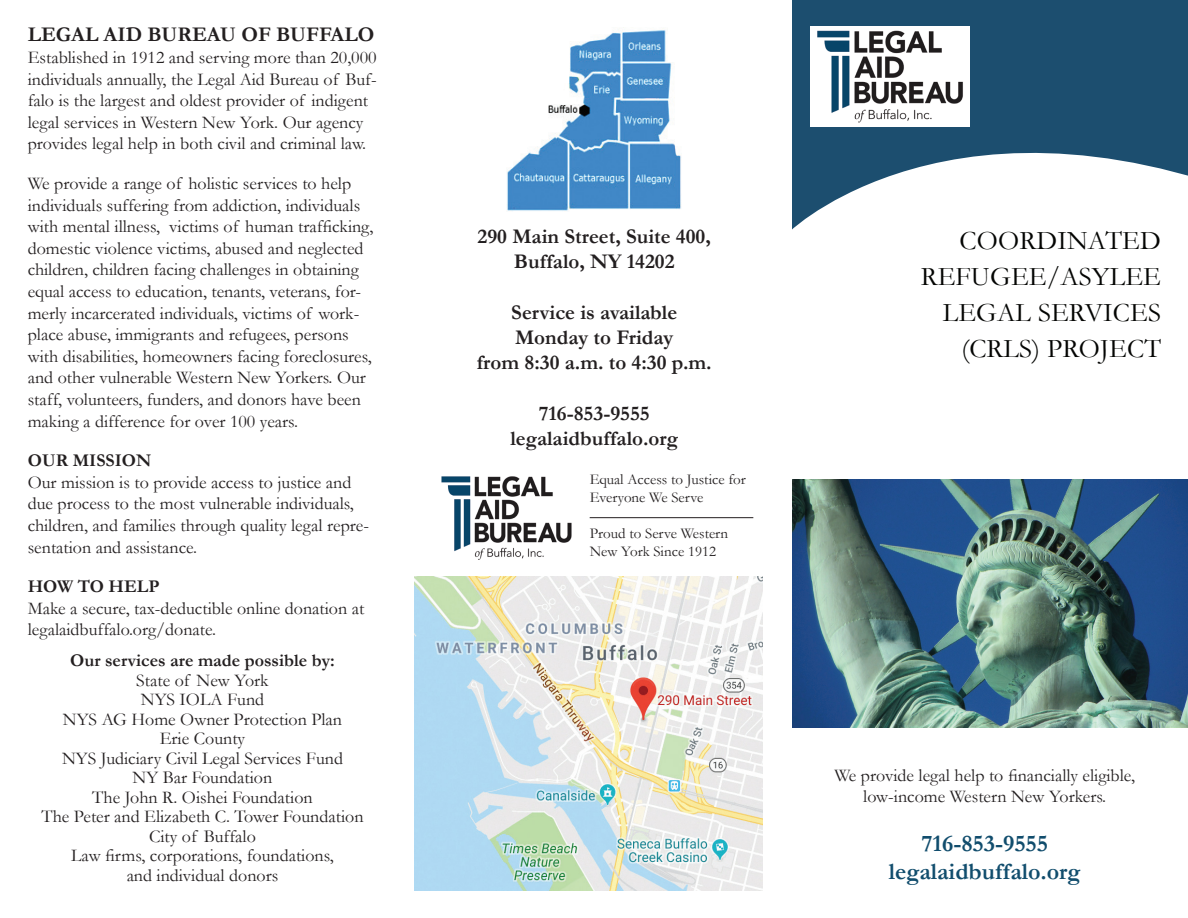
<style>
.page{position:relative;width:1188px;height:918px;background:#fff}
.page>*{position:absolute;margin:0;border:0;box-sizing:border-box;transform-origin:0 0}
.t1{font:27px/36px "Garamond";letter-spacing:.005em;color:#040503;text-align:right}
.t2{font:700 24px/28.8px "Garamond";color:#114d6d;text-align:center}
.t3{font:700 21px/25.2px "Garamond";color:#231f20;text-align:center}
.t4{font:18px/21.6px "Garamond";color:#231f20}
.t5{font:700 18px "Garamond";color:#231f20}
.t6{font:15px/18px "Garamond";color:#231f20}
</style>
<div class="page">
<svg style="left:792px;top:0;width:396px;height:230px;fill:#1c4e6f"></svg>
<img style="left:810px;top:27px;width:160px;height:99px">
<img style="left:507px;top:27px;width:174px;height:184px">
<img style="left:441px;top:476px;width:131px;height:84px">
<hr style="left:590px;top:517px;width:163px;height:1px;background:#231f20">
<img style="left:415px;top:576px;width:347px;height:314px">
<img style="left:792px;top:480px;width:396px;height:247px">
<p class="t3" style="left:28px;top:22px;width:348px">LEGAL AID BUREAU OF BUFFALO</p>
<p class="t4" style="left:28px;top:46px;width:350px">Established in 1912 and serving more than 20,000 individuals annually, the Legal Aid Bureau of Buf&shy;falo is the largest and oldest provider of indigent legal services in Western New York. Our agency provides legal help in both civil and criminal law.</p>
<p class="t4" style="left:28px;top:172px;width:347px">We provide a range of holistic services to help individuals suffering from addiction, individuals with mental illness, victims of human trafficking, domestic violence victims, abused and neglected children, children facing challenges in obtaining equal access to education, tenants, veterans, for&shy;merly incarcerated individuals, victims of work&shy;place abuse, immigrants and refugees, persons with disabilities, homeowners facing foreclosures, and other vulnerable Western New Yorkers. Our staff, volunteers, funders, and donors have been making a difference for over 100 years.</p>
<p class="t5" style="left:28px;top:450px;width:125px">OUR MISSION</p>
<p class="t4" style="left:28px;top:471px;width:343px">Our mission is to provide access to justice and due process to the most vulnerable individuals, children, and families through quality legal repre&shy;sentation and assistance.</p>
<p class="t5" style="left:28px;top:576px;width:133px">HOW TO HELP</p>
<p class="t4" style="left:28px;top:597px;width:338px">Make a secure, tax-deductible online donation at legalaidbuffalo.org/donate.</p>
<p class="t5" style="left:70px;top:650px;width:266px">Our services are made possible by:</p>
<p class="t4" style="left:41px;top:670px;width:324px;line-height:19.5px;text-align:center">State of New York<br>NYS IOLA Fund<br>NYS AG Home Owner Protection Plan<br>Erie County<br>NYS Judiciary Civil Legal Services Fund<br>NY Bar Foundation<br>The John R. Oishei Foundation<br>The Peter and Elizabeth C. Tower Foundation<br>City of Buffalo<br>Law firms, corporations, foundations,<br>and individual donors</p>
<p class="t3" style="left:478px;top:224px;width:235px">290 Main Street, Suite 400,<br>Buffalo, NY 14202</p>
<p class="t3" style="left:477px;top:299px;width:236px">Service is available<br>Monday to Friday<br>from 8:30 a.m. to 4:30 p.m.</p>
<p class="t3" style="left:510px;top:400px;width:169px">716-853-9555 legalaidbuffalo.org</p>
<p class="t6" style="left:590px;top:470px;width:158px">Equal Access to Justice for<br>Everyone We Serve</p>
<p class="t6" style="left:590px;top:524px;width:140px">Proud to Serve Western<br>New York Since 1912</p>
<h1 class="t1" style="left:921px;top:222px;width:242px">COORDINATED<br>REFUGEE/ASYLEE<br>LEGAL SERVICES (CRLS) PROJECT</h1>
<p class="t4" style="left:834px;top:764px;width:302px;text-align:center">We provide legal help to financially eligible, low-income Western New Yorkers.</p>
<h2 class="t2" style="left:889px;top:828px;width:193px">716-853-9555 legalaidbuffalo.org</h2>
</div>
